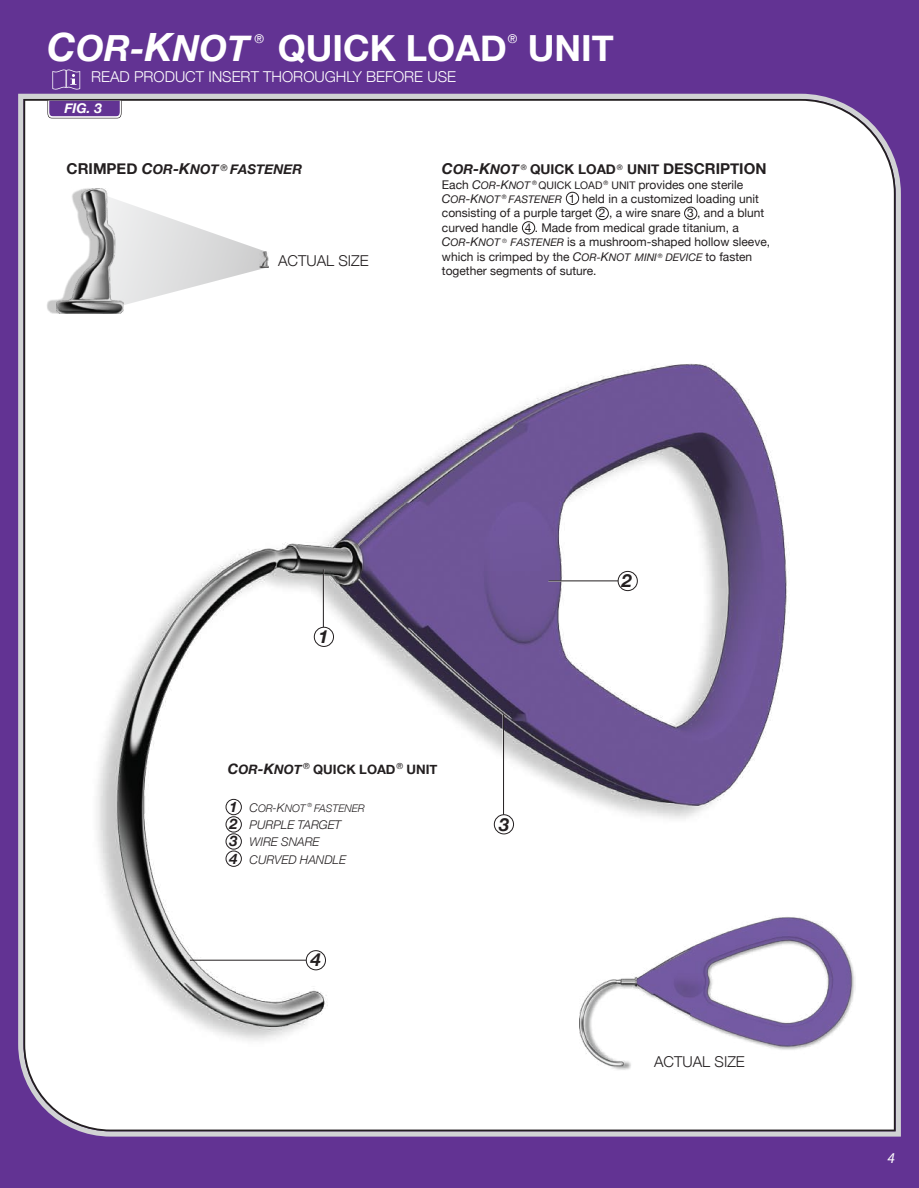
<style>
.page{position:relative;width:919px;height:1188px;background:#fff}
.page>*{position:absolute;margin:0;border:0;box-sizing:border-box;transform-origin:0 0}
.t1{font:700 36px "Helvetica Neue";color:#fff}
.t2{font:italic 700 36px "Helvetica Neue";color:#fff}
.t3{font:italic 700 18px "Helvetica Neue";color:#231f20}
.t4{font:300 15px "Helvetica Neue";color:#fff}
.t5{font:300 15px "Helvetica Neue";color:#231f20}
.t6{font:italic 15px "Myriad Pro";color:#fff}
.t7{font:700 13.5px "Helvetica Neue";color:#231f20}
.t8{font:italic 700 13.5px "Helvetica Neue";color:#231f20}
.t9{font:italic 700 13.5px "Helvetica Neue";color:#fff}
.t10{font:700 12.9px "Helvetica Neue";color:#231f20}
.t11{font:12px/14.4px "Helvetica Neue";color:#231f20}
.t12{font:italic 300 12px/17.2px "Helvetica Neue";color:#231f20}
.t13{font:12px "Helvetica Neue";color:#fff}
.t14{font:italic 300 10.5px "Helvetica Neue";color:#231f20}
.s1{font-size:39px}
.s2{font-style:normal;font-size:15px}
.s3{font-size:15px}
.s4{font-style:italic;font-size:15px}
.s5{font-style:italic}
.s6{font-style:italic;font-size:10.5px}
.s7{font-size:10.5px}
.s8{font-style:italic;font-size:14.4px}
.s9{font-weight:700;font-size:14.4px}
.s10{font-size:12px}
.s11{font-size:11.55px}
</style>
<div class="page">
<div style="left:0;top:0;width:918px;height:1188px;background:#623393"></div>
<div style="left:23px;top:99px;width:872px;height:1032px;background:#fff"></div>
<img style="left:18px;top:284px;width:883px;height:820px">
<hr style="left:190px;top:960px;width:116px;height:1px;background:#231f20">
<div style="left:306px;top:951px;width:19px;height:19px;border:1px solid #231f20;border-radius:50%"></div>
<hr style="left:502px;top:714px;width:1px;height:101px;background:#fff">
<hr style="left:503px;top:714px;width:1px;height:101px;background:#231f20">
<div style="left:494px;top:815px;width:19px;height:19px;border:1px solid #231f20;border-radius:50%"></div>
<hr style="left:548px;top:581px;width:70px;height:1px;background:#231f20">
<div style="left:617px;top:571px;width:20px;height:20px;border:1px solid #231f20;border-radius:50%"></div>
<hr style="left:323px;top:569px;width:1px;height:58px;background:#231f20">
<div style="left:314px;top:627px;width:19px;height:20px;border:1px solid #231f20;border-radius:50%"></div>
<div style="left:226px;top:817px;width:15px;height:15px;border:1px solid #231f20;border-radius:50%"></div>
<div style="left:226px;top:799px;width:15px;height:16px;border:1px solid #231f20;border-radius:50%"></div>
<div style="left:226px;top:834px;width:15px;height:15px;border:1px solid #231f20;border-radius:50%"></div>
<div style="left:226px;top:851px;width:15px;height:16px;border:1px solid #231f20;border-radius:50%"></div>
<svg style="left:47px;top:99px;width:75px;height:20px"></svg>
<img style="left:579px;top:916px;width:275px;height:154px">
<svg style="left:52px;top:69px;width:28px;height:21px"></svg>
<img style="left:18px;top:130px;width:335px;height:249px">
<img style="left:56px;top:189px;width:67px;height:111px">
<img style="left:74px;top:299px;width:32px;height:1px">
<img style="left:56px;top:300px;width:67px;height:13px">
<img style="left:259px;top:251px;width:9px;height:17px">
<div style="left:522px;top:222px;width:12px;height:12px;border:1px solid #231f20;border-radius:50%"></div>
<div style="left:684px;top:207px;width:12px;height:13px;border:1px solid #231f20;border-radius:50%"></div>
<div style="left:595px;top:207px;width:13px;height:13px;border:1px solid #231f20;border-radius:50%"></div>
<div style="left:566px;top:192px;width:12px;height:13px;border:1px solid #231f20;border-radius:50%"></div>
<h1 class="t2" style="left:47px;top:20px;width:204px"><span class="s1">C</span>OR-<span class="s1">K</span>NOT</h1>
<p class="t13" style="left:254px;top:30px;width:11px">®</p>
<h1 class="t1" style="left:278px;top:20px;width:230px">QUICK LOAD</h1>
<p class="t13" style="left:507px;top:30px;width:11px">®</p>
<h1 class="t1" style="left:527px;top:20px;width:87px">UNIT</h1>
<p class="t4" style="left:91px;top:65px;width:366px">READ PRODUCT INSERT THOROUGHLY BEFORE USE</p>
<p class="t9" style="left:65px;top:98px;width:39px">FIG. 3</p>
<p class="t8" style="left:67px;top:159px;width:237px"><span class="s2">CRIMPED</span> <span class="s3">C</span>OR<span class="s3">-K</span>NOT <sup>®</sup> FASTENER</p>
<p class="t7" style="left:441px;top:159px;width:326px"><span class="s4">C</span><span class="s5">OR</span><span class="s4">-K</span><span class="s5">NOT</span> <sup>®</sup> QUICK LOAD<sup>®</sup> UNIT <span class="s3">DESCRIPTION</span></p>
<p class="t11" style="left:441px;top:178px;width:329px">Each <span class="s5">C</span><span class="s6">OR</span><span class="s5">-K</span><span class="s6">NOT</span> <sup>®</sup> <span class="s7">QUICK LOAD</span> <sup>®</sup> <span class="s7">UNIT</span> provides one sterile <span class="s5">C</span><span class="s6">OR</span><span class="s5">-K</span><span class="s6">NOT</span> <sup>®</sup> <span class="s6">FASTENER</span> 1 held in a customized loading unit consisting of a purple target 2 , a wire snare 3 , and a blunt curved handle 4 . Made from medical grade titanium, a <span class="s5">C</span><span class="s6">OR</span><span class="s5">-K</span><span class="s6">NOT</span> <sup>®</sup> <span class="s6">FASTENER</span> is a mushroom-shaped hollow sleeve, which is crimped by the <span class="s5">C</span><span class="s6">OR-</span><span class="s5">K</span><span class="s6">NOT MINI</span> <sup>®</sup> <span class="s6">DEVICE</span> to fasten together segments of suture.</p>
<p class="t5" style="left:278px;top:248px;width:92px">ACTUAL SIZE</p>
<h2 class="t3" style="left:318px;top:623px;width:12px">1</h2>
<p class="t10" style="left:228px;top:759px;width:211px"><span class="s8">C</span><span class="s5">OR</span><span class="s8">-K</span><span class="s5">NOT</span> <sup>®</sup> QUICK LOAD<sup>®</sup> UNIT</p>
<p class="t14" style="left:229px;top:800px;width:136px"><span class="s9">1</span> <span class="s10">C</span>OR<span class="s11">-</span><span class="s10">K</span>NOT <sup>®</sup> FASTENER</p>
<p class="t12" style="left:229px;top:816px;width:118px"><span class="s9">2</span> PURPLE TARGET<br><span class="s9">3</span> WIRE SNARE<br><span class="s9">4</span> CURVED HANDLE</p>
<h2 class="t3" style="left:310px;top:946px;width:12px">4</h2>
<h2 class="t3" style="left:499px;top:810px;width:12px">3</h2>
<h2 class="t3" style="left:621px;top:566px;width:12px">2</h2>
<p class="t5" style="left:654px;top:1050px;width:92px">ACTUAL SIZE</p>
<p class="t6" style="left:887px;top:1149px;width:9px">4</p>
</div>
